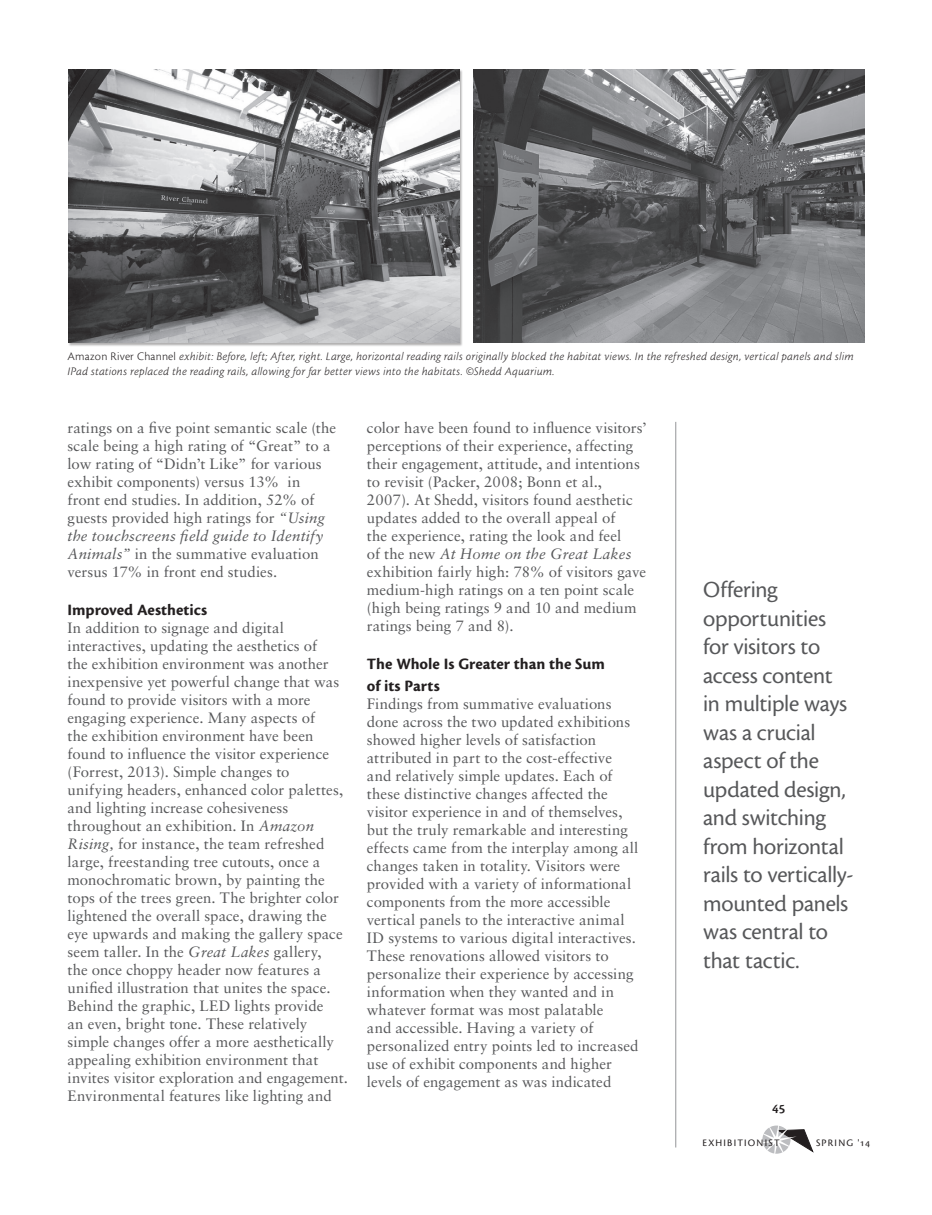
<style>
.page{position:relative;width:932px;height:1215px;background:#fff}
.page>*{position:absolute;margin:0;border:0;box-sizing:border-box;transform-origin:0 0}
.t1{font:24px/28.5px "Cronos MM 408 16";letter-spacing:-.01em;color:#57585a}
.t2{font:16.5px/21.6px "Cronos MM 700 11";color:#231f20}
.t3{font:15px/18px "Sabon";letter-spacing:.005em;color:#57585a}
.t4{font:13.5px "Cronos MM 574 9";color:#231f20}
.t5{font:12px/14.4px "Cronos MM It 250 8";letter-spacing:.02em;color:#231f20}
.t6{font:10.35px "Cronos MM SC 408 9";letter-spacing:.12em;color:#231f20}
.s1{font-family:"Cronos MM 250 8"}
.s2{font-style:italic}
</style>
<div class="page">
<svg style="left:762px;top:1125px;width:51px;height:29px"></svg>
<hr style="left:675px;top:422px;width:1px;height:726px;background:#939598">
<div style="left:68px;top:69px;width:395px;height:278px;background:#231f20;opacity:.35"></div>
<img style="left:68px;top:69px;width:391px;height:274px">
<img style="left:473px;top:69px;width:391px;height:274px">
<p class="t5" style="left:68px;top:350px;width:787px"><span class="s1">Amazon River Channel</span> exhibit: Before, left; After, right. Large, horizontal reading rails originally blocked the habitat views. In the refreshed design, vertical panels and slim<br>IPad stations replaced the reading rails, allowing for far better views into the habitats. ©Shedd Aquarium.</p>
<p class="t3" style="left:68px;top:419px;width:270px">ratings on a five point semantic scale (the scale being a high rating of “Great” to a low rating of “Didn’t Like” for various exhibit components) versus 13% in front end studies. In addition, 52% of guests provided high ratings for <span class="s2">“Using the touchscreens field guide to Identify Animals”</span> in the summative evaluation versus 17% in front end studies.</p>
<p class="t2" style="left:68px;top:599px;width:141px">Improved Aesthetics</p>
<p class="t3" style="left:68px;top:619px;width:282px">In addition to signage and digital interactives, updating the aesthetics of<br>the exhibition environment was another inexpensive yet powerful change that was found to provide visitors with a more engaging experience. Many aspects of<br>the exhibition environment have been found to influence the visitor experience (Forrest, 2013). Simple changes to unifying headers, enhanced color palettes, and lighting increase cohesiveness throughout an exhibition. In <span class="s2">Amazon Rising,</span> for instance, the team refreshed large, freestanding tree cutouts, once a monochromatic brown, by painting the tops of the trees green. The brighter color lightened the overall space, drawing the eye upwards and making the gallery space seem taller. In the <span class="s2">Great Lakes</span> gallery,<br>the once choppy header now features a unified illustration that unites the space.<br>Behind the graphic, LED lights provide<br>an even, bright tone. These relatively simple changes offer a more aesthetically appealing exhibition environment that invites visitor exploration and engagement.<br>Environmental features like lighting and</p>
<p class="t3" style="left:367px;top:419px;width:281px">color have been found to influence visitors’ perceptions of their experience, affecting their engagement, attitude, and intentions to revisit (Packer, 2008; Bonn et al., 2007). At Shedd, visitors found aesthetic updates added to the overall appeal of<br>the experience, rating the look and feel<br>of the new <span class="s2">At Home on the Great Lakes </span>exhibition fairly high: 78% of visitors gave medium-high ratings on a ten point scale (high being ratings 9 and 10 and medium ratings being 7 and 8).</p>
<p class="t2" style="left:367px;top:653px;width:239px">The Whole Is Greater than the Sum of its Parts</p>
<p class="t3" style="left:367px;top:694px;width:273px">Findings from summative evaluations done across the two updated exhibitions showed higher levels of satisfaction attributed in part to the cost-effective and relatively simple updates. Each of these distinctive changes affected the visitor experience in and of themselves, but the truly remarkable and interesting effects came from the interplay among all changes taken in totality. Visitors were provided with a variety of informational components from the more accessible vertical panels to the interactive animal ID systems to various digital interactives.<br>These renovations allowed visitors to personalize their experience by accessing information when they wanted and in whatever format was most palatable<br>and accessible. Having a variety of personalized entry points led to increased use of exhibit components and higher levels of engagement as was indicated</p>
<h1 class="t1" style="left:703px;top:576px;width:152px">Offering opportunities for visitors to access content in multiple ways was a crucial aspect of the updated design, and switching from horizontal rails to vertically&shy;mounted panels was central to that tactic.</h1>
<p class="t4" style="left:772px;top:1102px;width:15px">45</p>
<p class="t6" style="left:702px;top:1138px;width:79px">EXHIBITIONIST</p>
<p class="t6" style="left:816px;top:1138px;width:55px">SPRING '14</p>
</div>
